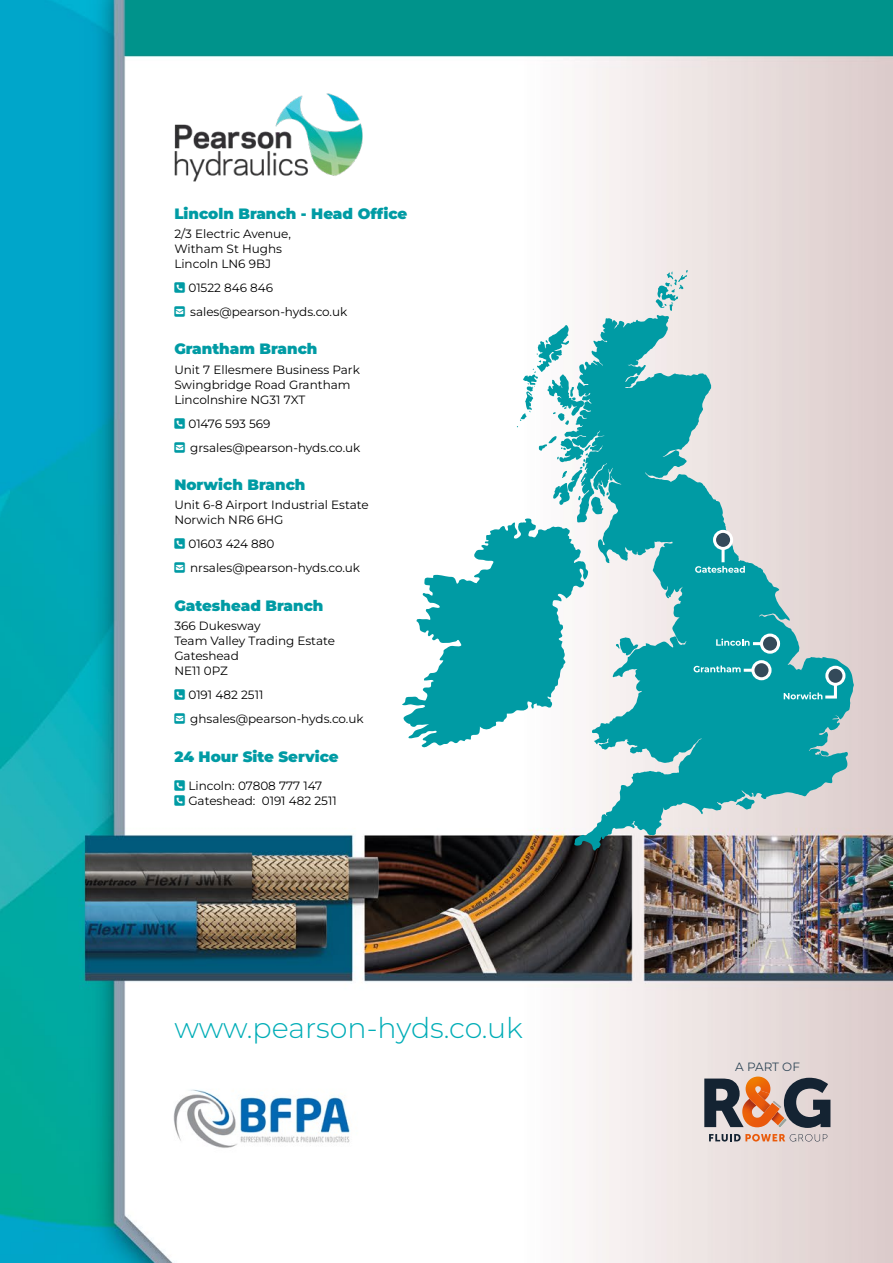
<style>
.page{position:relative;width:893px;height:1263px;background:#fff}
.page>*{position:absolute;margin:0;border:0;box-sizing:border-box;transform-origin:0 0}
.t1{font:300 28.5px "Montserrat";letter-spacing:-.005em;color:#00adb7}
.t2{font:900 15px "Montserrat";color:#009ba4}
.t3{font:12px/15px "Montserrat";color:#000}
.t4{font:12px "Montserrat";letter-spacing:-.005em;color:#344a5a}
</style>
<div class="page">
<img style="left:0;top:0;width:893px;height:1263px">
<img style="left:171px;top:85px;width:197px;height:102px">
<svg style="left:564px;top:315px;width:290px;height:535px;background:#7cbdc0"></svg>
<svg style="left:821px;top:751px;width:8px;height:5px"></svg>
<svg style="left:616px;top:637px;width:22px;height:18px"></svg>
<svg style="left:656px;top:270px;width:32px;height:41px"></svg>
<svg style="left:517px;top:325px;width:67px;height:102px"></svg>
<svg style="left:402px;top:436px;width:207px;height:312px"></svg>
<div style="left:714px;top:531px;width:18px;height:17px;background:#344a5a;border-radius:50%"></div>
<div style="left:713px;top:530px;width:20px;height:20px;border:3px solid #fff;border-radius:50%"></div>
<div style="left:753px;top:662px;width:17px;height:17px;background:#344a5a;border-radius:50%"></div>
<div style="left:751px;top:660px;width:20px;height:20px;border:3px solid #fff;border-radius:50%"></div>
<div style="left:761px;top:635px;width:18px;height:17px;background:#344a5a;border-radius:50%"></div>
<div style="left:760px;top:634px;width:20px;height:20px;border:3px solid #fff;border-radius:50%"></div>
<div style="left:827px;top:667px;width:17px;height:17px;background:#344a5a;border-radius:50%"></div>
<div style="left:825px;top:666px;width:20px;height:20px;border:3px solid #fff;border-radius:50%"></div>
<svg style="left:695px;top:566px;width:50px;height:7px"></svg>
<hr style="left:722px;top:548px;width:3px;height:14px;background:#fff">
<svg style="left:716px;top:638px;width:45px;height:8px"></svg>
<svg style="left:694px;top:665px;width:58px;height:7px"></svg>
<svg style="left:784px;top:681px;width:54px;height:19px"></svg>
<img style="left:164px;top:1056px;width:237px;height:113px">
<svg style="left:709px;top:1134px;width:118px;height:7px"></svg>
<svg style="left:704px;top:1076px;width:126px;height:52px;background:#8f786f"></svg>
<svg style="left:174px;top:282px;width:11px;height:11px"></svg>
<svg style="left:174px;top:306px;width:11px;height:11px"></svg>
<svg style="left:174px;top:418px;width:11px;height:10px"></svg>
<svg style="left:174px;top:442px;width:11px;height:10px"></svg>
<svg style="left:174px;top:539px;width:11px;height:10px"></svg>
<svg style="left:174px;top:563px;width:11px;height:10px"></svg>
<svg style="left:174px;top:689px;width:11px;height:11px"></svg>
<svg style="left:174px;top:713px;width:11px;height:11px"></svg>
<svg style="left:174px;top:780px;width:11px;height:26px"></svg>
<p class="t2" style="left:174px;top:202px;width:235px">Lincoln Branch - Head Office</p>
<p class="t3" style="left:174px;top:226px;width:118px">2/3 Electric Avenue,<br>Witham St Hughs<br>Lincoln LN6 9BJ</p>
<p class="t3" style="left:188px;top:275px;width:160px;line-height:24px">01522 846 846 sales@pearson-hyds.co.uk</p>
<p class="t2" style="left:174px;top:338px;width:145px">Grantham Branch</p>
<p class="t3" style="left:174px;top:361px;width:187px">Unit 7 Ellesmere Business Park<br>Swingbridge Road Grantham<br>Lincolnshire NG31 7XT</p>
<p class="t3" style="left:188px;top:411px;width:173px;line-height:24px">01476 593 569 grsales@pearson-hyds.co.uk</p>
<p class="t2" style="left:174px;top:474px;width:133px">Norwich Branch</p>
<p class="t3" style="left:174px;top:497px;width:196px">Unit 6-8 Airport Industrial Estate<br>Norwich NR6 6HG</p>
<p class="t3" style="left:188px;top:532px;width:173px;line-height:24px">01603 424 880 nrsales@pearson-hyds.co.uk</p>
<p class="t2" style="left:174px;top:594px;width:151px">Gateshead Branch</p>
<p class="t3" style="left:174px;top:618px;width:162px">366 Dukesway<br>Team Valley Trading Estate<br>Gateshead<br>NE11 0PZ</p>
<p class="t3" style="left:188px;top:682px;width:177px;line-height:24px">0191 482 2511 ghsales@pearson-hyds.co.uk</p>
<p class="t2" style="left:174px;top:745px;width:166px">24 Hour Site Service</p>
<p class="t3" style="left:188px;top:778px;width:150px">Lincoln: 07808 777 147<br>Gateshead: 0191 482 2511</p>
<h1 class="t1" style="left:174px;top:1008px;width:350px">www.pearson-hyds.co.uk</h1>
<p class="t4" style="left:735px;top:1059px;width:66px">A PART OF</p>
</div>
